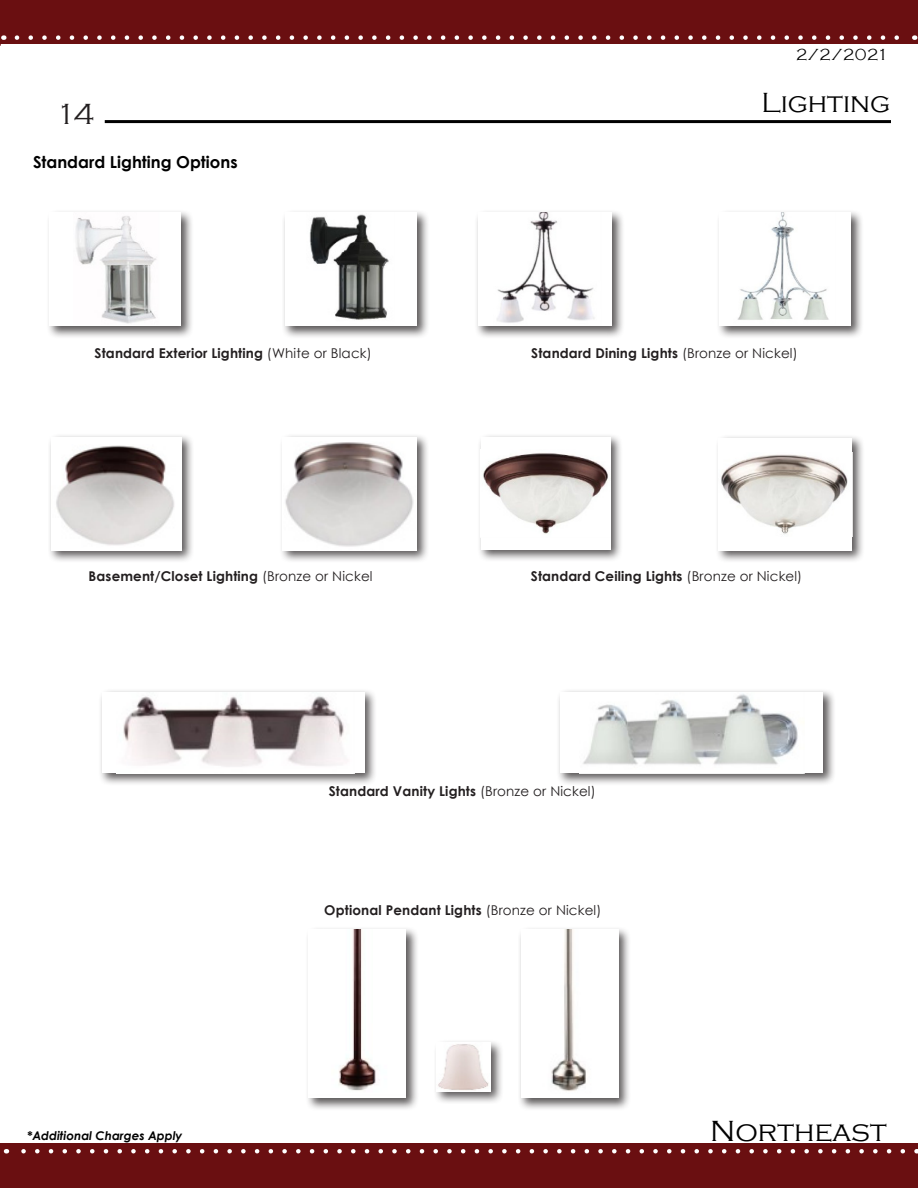
<style>
.page{position:relative;width:918px;height:1188px;background:#fff}
.page>*{position:absolute;margin:0;border:0;box-sizing:border-box;transform-origin:0 0}
.t1{font:300 30px "Copperplate Gothic";color:#000}
.t2{font:300 30px "Copperplate Gothic";color:#231f20}
.t3{font:300 28.5px "Copperplate Gothic";color:#000}
.t4{font:700 16.5px "Century Gothic";color:#000}
.t5{font:300 16.5px "Copperplate Gothic";color:#000}
.t6{font:700 13.5px "Century Gothic";letter-spacing:.01em;color:#231f20}
.t7{font:italic 700 12px "Century Gothic";color:#000}
.s1{font-weight:400}
.s2{font-weight:400;color:#fff}
</style>
<div class="page">
<div style="left:0;top:0;width:918px;height:44px;background:#6a0f11"></div>
<svg style="left:17px;top:35px;width:882px;height:5px"></svg>
<svg style="left:0;top:35px;width:4px;height:11px"></svg>
<hr style="left:0;top:1143px;width:2px;height:45px;background:#6a0f11">
<div style="left:2px;top:1143px;width:916px;height:45px;background:#6a0f11"></div>
<svg style="left:21px;top:1149px;width:882px;height:5px"></svg>
<svg style="left:3px;top:1149px;width:4px;height:5px"></svg>
<hr style="left:105px;top:120px;width:786px;height:3px;background:#000">
<div style="left:474px;top:209px;width:151px;height:130px;background:#231f20;opacity:.75"></div>
<div style="left:478px;top:213px;width:134px;height:113px;background:#fff"></div>
<img style="left:497px;top:213px;width:98px;height:110px">
<div style="left:716px;top:209px;width:148px;height:130px;background:#231f20;opacity:.75"></div>
<div style="left:719px;top:213px;width:132px;height:113px;background:#fff"></div>
<img style="left:737px;top:213px;width:92px;height:107px">
<div style="left:46px;top:209px;width:148px;height:130px;background:#231f20;opacity:.75"></div>
<div style="left:50px;top:213px;width:131px;height:113px;background:#fff"></div>
<img style="left:76px;top:216px;width:81px;height:108px">
<div style="left:282px;top:209px;width:148px;height:130px;background:#231f20;opacity:.75"></div>
<div style="left:285px;top:213px;width:132px;height:113px;background:#fff"></div>
<img style="left:309px;top:214px;width:80px;height:106px">
<div style="left:98px;top:689px;width:280px;height:97px;background:#231f20;opacity:.75"></div>
<div style="left:102px;top:692px;width:263px;height:81px;background:#fff"></div>
<img style="left:123px;top:696px;width:221px;height:71px">
<div style="left:557px;top:689px;width:279px;height:97px;background:#231f20;opacity:.75"></div>
<div style="left:560px;top:692px;width:263px;height:81px;background:#fff"></div>
<img style="left:583px;top:694px;width:215px;height:71px">
<div style="left:48px;top:433px;width:146px;height:131px;background:#231f20;opacity:.75"></div>
<div style="left:51px;top:437px;width:130px;height:113px;background:#fff"></div>
<img style="left:56px;top:445px;width:118px;height:100px">
<div style="left:279px;top:433px;width:151px;height:131px;background:#231f20;opacity:.75"></div>
<div style="left:282px;top:437px;width:135px;height:113px;background:#fff"></div>
<img style="left:285px;top:442px;width:129px;height:105px">
<div style="left:305px;top:926px;width:114px;height:185px;background:#231f20;opacity:.75"></div>
<img style="left:308px;top:930px;width:98px;height:166px">
<div style="left:518px;top:926px;width:113px;height:185px;background:#231f20;opacity:.75"></div>
<div style="left:521px;top:930px;width:98px;height:168px;background:#fff"></div>
<img style="left:551px;top:930px;width:35px;height:161px">
<div style="left:433px;top:1039px;width:70px;height:65px;background:#231f20;opacity:.75"></div>
<img style="left:437px;top:1043px;width:53px;height:48px">
<div style="left:477px;top:433px;width:146px;height:129px;background:#231f20;opacity:.75"></div>
<div style="left:481px;top:437px;width:129px;height:112px;background:#fff"></div>
<img style="left:483px;top:453px;width:125px;height:81px">
<div style="left:715px;top:434px;width:150px;height:130px;background:#231f20;opacity:.75"></div>
<div style="left:718px;top:438px;width:134px;height:112px;background:#fff"></div>
<img style="left:721px;top:454px;width:127px;height:80px">
<p class="t2" style="left:55px;top:98px;width:41px">14</p>
<p class="t4" style="left:33px;top:150px;width:206px">Standard Lighting Options</p>
<p class="t5" style="left:796px;top:46px;width:95px">2/2/2021</p>
<p class="t3" style="left:762px;top:87px;width:130px">Lighting</p>
<p class="t6" style="left:95px;top:343px;width:279px">Standard Exterior Lighting <span class="s1">(White or Black)</span></p>
<p class="t6" style="left:531px;top:343px;width:268px">Standard Dining Lights <span class="s1">(Bronze or Nickel)</span></p>
<p class="t6" style="left:89px;top:566px;width:291px">Basement/Closet Lighting <span class="s1">(Bronze or Nickel</span><span class="s2">)</span></p>
<p class="t6" style="left:531px;top:566px;width:273px">Standard Ceiling Lights <span class="s1">(Bronze or Nickel)</span></p>
<p class="t6" style="left:329px;top:781px;width:269px">Standard Vanity Lights <span class="s1">(Bronze or Nickel)</span></p>
<p class="t7" style="left:27px;top:1127px;width:157px">*Additional Charges Apply</p>
<p class="t6" style="left:324px;top:900px;width:279px">Optional Pendant Lights <span class="s1">(Bronze or Nickel)</span></p>
<h1 class="t1" style="left:710px;top:1115px;width:178px">Northeast</h1>
</div>
